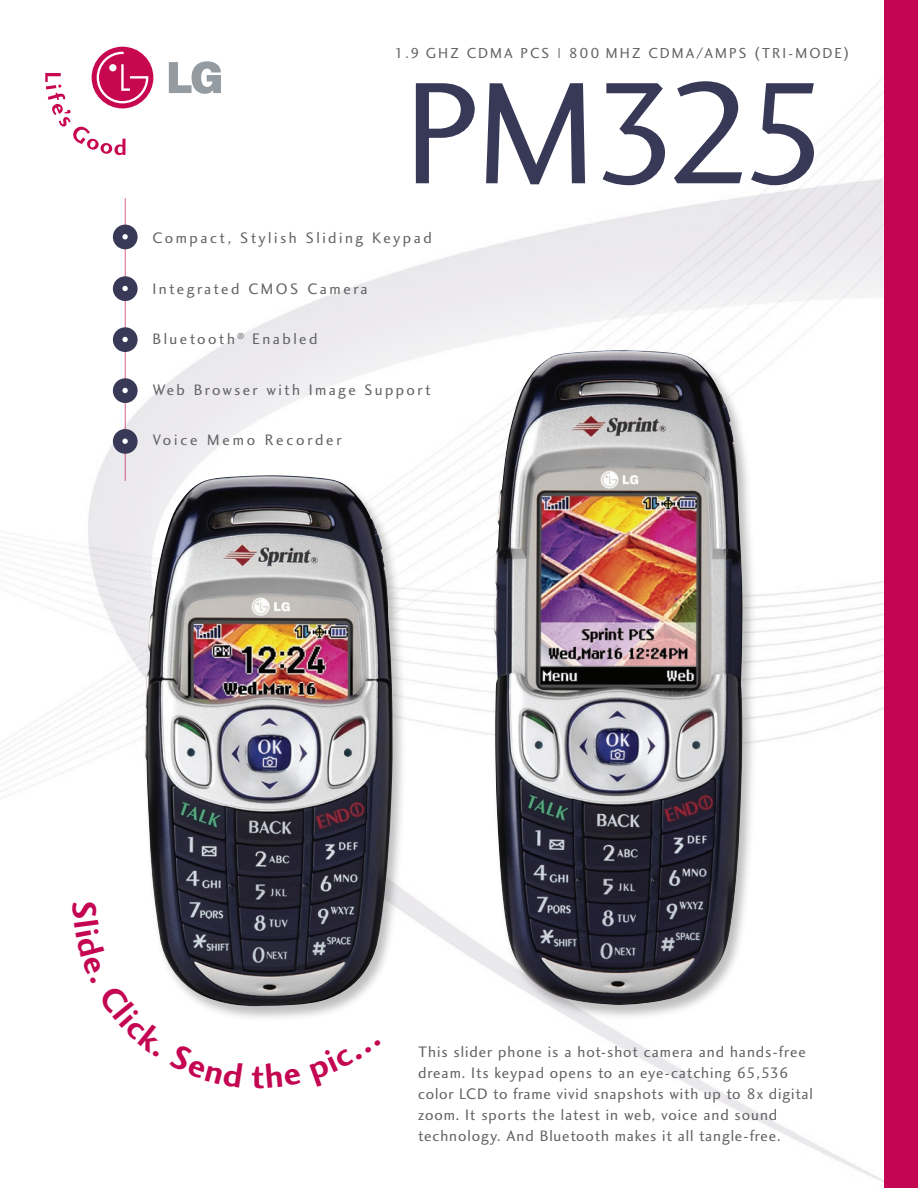
<style>
.page{position:relative;width:918px;height:1188px;background:#fff}
.page>*{position:absolute;margin:0;border:0;box-sizing:border-box;transform-origin:0 0}
.t1{font:150px "Charlotte Sans Book Plain";letter-spacing:-.065em;color:#383957}
.specs{font:34.5px "Charlotte Sans Bold Plain";color:#c30552}
.specs-2{font:15.75px/21px "Charlotte Sans Book Plain";letter-spacing:.06em;color:#636366}
.cover_bullets{font:15.75px "Charlotte Sans Book Plain";letter-spacing:.16em;color:#636366}
.specs-3{font:15.75px "Charlotte Sans Book Plain";letter-spacing:.18em;color:#636366}
.t2{font:15px "Charlotte Sans Book Plain";letter-spacing:.13em;color:#636366}
</style>
<div class="page">
<img style="left:0;top:46px;width:884px;height:1137px">
<hr style="left:125px;top:198px;width:1px;height:283px;background:#c30552">
<div style="left:92px;top:47px;width:61px;height:61px;background:#c70851;border-radius:50%"></div>
<svg style="left:169px;top:61px;width:52px;height:33px"></svg>
<svg style="left:45px;top:52px;width:103px;height:103px"></svg>
<div style="left:113px;top:225px;width:25px;height:24px;background:#383957;border-radius:50%"></div>
<svg style="left:122px;top:234px;width:6px;height:5px"></svg>
<div style="left:113px;top:276px;width:25px;height:25px;background:#383957;border-radius:50%"></div>
<svg style="left:122px;top:286px;width:6px;height:5px"></svg>
<div style="left:113px;top:327px;width:25px;height:25px;background:#383957;border-radius:50%"></div>
<svg style="left:122px;top:337px;width:6px;height:5px"></svg>
<div style="left:113px;top:378px;width:25px;height:25px;background:#383957;border-radius:50%"></div>
<svg style="left:122px;top:388px;width:6px;height:5px"></svg>
<div style="left:884px;top:0;width:34px;height:1188px;background:#c30552"></div>
<div style="left:490px;top:348px;width:268px;height:674px;background:#231f20;opacity:.29"></div>
<img style="left:494px;top:350px;width:249px;height:655px">
<div style="left:113px;top:429px;width:25px;height:25px;background:#383957;border-radius:50%"></div>
<svg style="left:122px;top:439px;width:6px;height:5px"></svg>
<div style="left:140px;top:473px;width:268px;height:551px;background:#231f20;opacity:.29"></div>
<img style="left:145px;top:475px;width:248px;height:534px">
<svg style="left:72px;top:902px;width:171px;height:185px"></svg>
<svg style="left:266px;top:1062px;width:35px;height:26px"></svg>
<svg style="left:309px;top:1039px;width:72px;height:48px"></svg>
<p class="t2" style="left:394px;top:44px;width:457px">1.9 GHZ CDMA PCS | 800 MHZ CDMA/AMPS (TRI-MODE)</p>
<p class="t1" style="left:404px;top:44px;width:428px">PM325</p>
<p class="cover_bullets" style="left:152px;top:228px;width:281px">Compact, Stylish Sliding Keypad</p>
<p class="cover_bullets" style="left:152px;top:280px;width:217px">Integrated CMOS Camera</p>
<p class="cover_bullets" style="left:152px;top:330px;width:167px">Bluetooth<sup>®</sup> Enabled</p>
<p class="cover_bullets" style="left:152px;top:380px;width:280px">Web Browser with Image Support</p>
<p class="specs-3" style="left:152px;top:430px;width:191px">Voice Memo Recorder</p>
<p class="specs" style="left:252px;top:1056px;width:15px">t</p>
<p class="specs-2" style="left:418px;top:1041px;width:396px">This slider phone is a hot-shot camera and hands-free dream. Its keypad opens to an eye-catching 65,536 color LCD to frame vivid snapshots with up to 8x digital zoom. It sports the latest in web, voice and sound technology. And Bluetooth makes it all tangle-free.</p>
</div>
